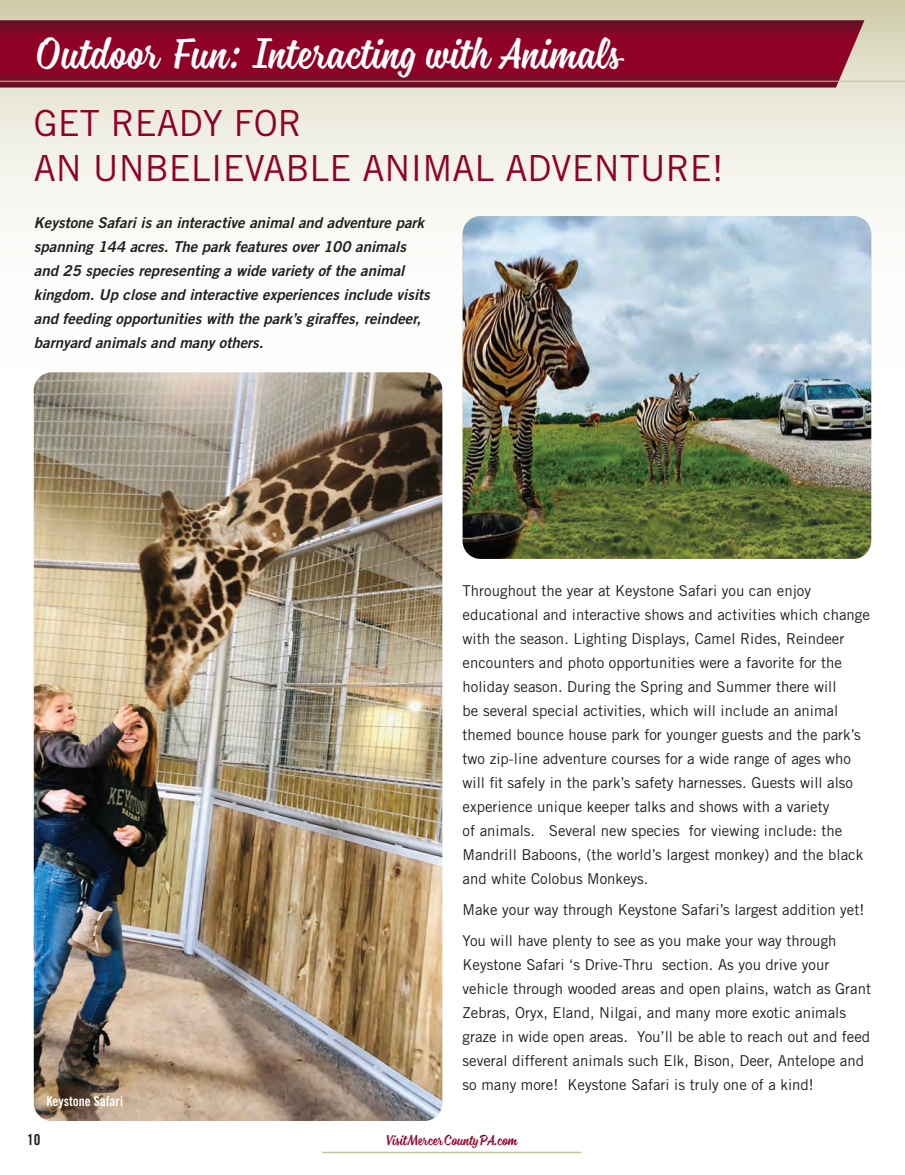
<style>
.page{position:relative;width:905px;height:1175px;background:#fff}
.page>*{position:absolute;margin:0;border:0;box-sizing:border-box;transform-origin:0 0}
.t1{font:45px "Blonde Script";color:#fff}
.t2{font:36px/45px "Trade Gothic";color:#900126}
.t3{font:15px/24px "Trade Gothic";color:#231f20}
.t4{font:italic 15px/24px "Trade Gothic Bold Two";color:#231f20}
.t5{font:15px "Blonde Script";color:#900126}
.t6{font:15px "Trade Gothic Bold Cond Twenty";color:#231f20}
.t7{font:13.5px "Trade Gothic Bold Cond Twenty";color:#fff}
</style>
<div class="page">
<hr style="left:322px;top:1151px;width:259px;height:2px;background:#c6c39b">
<svg style="left:0;top:0;width:904px;height:584px"></svg>
<svg style="left:0;top:20px;width:864px;height:68px;background:#860b2a"></svg>
<hr style="left:0;top:81px;width:904px;height:1px;background:#c6c39b">
<img style="left:462px;top:216px;width:409px;height:343px">
<img style="left:34px;top:372px;width:408px;height:748px">
<h1 class="t1" style="left:34px;top:27px;width:590px">Outdoor Fun: Interacting with Animals</h1>
<h2 class="t2" style="left:34px;top:100px;width:691px">GET READY FOR<br>AN UNBELIEVABLE ANIMAL ADVENTURE!</h2>
<p class="t4" style="left:34px;top:211px;width:397px">Keystone Safari is an interactive animal and adventure park spanning 144 acres. The park features over 100 animals and 25 species representing a wide variety of the animal kingdom. Up close and interactive experiences include visits and feeding opportunities with the park’s giraffes, reindeer, barnyard animals and many others.</p>
<p class="t7" style="left:46px;top:1093px;width:78px">Keystone Safari</p>
<p class="t3" style="left:462px;top:578px;width:409px">Throughout the year at Keystone Safari you can enjoy educational and interactive shows and activities which change with the season. Lighting Displays, Camel Rides, Reindeer encounters and photo opportunities were a favorite for the holiday season. During the Spring and Summer there will<br>be several special activities, which will include an animal themed bounce house park for younger guests and the park’s two zip-line adventure courses for a wide range of ages who will fit safely in the park’s safety harnesses. Guests will also experience unique keeper talks and shows with a variety<br>of animals. Several new species for viewing include: the Mandrill Baboons, (the world’s largest monkey) and the black and white Colobus Monkeys.</p>
<p class="t3" style="left:462px;top:894px;width:403px;line-height:30.8px">Make your way through Keystone Safari’s largest addition yet!<br>You will have plenty to see as you make your way through</p>
<p class="t3" style="left:462px;top:952px;width:410px">Keystone Safari ‘s Drive-Thru section. As you drive your vehicle through wooded areas and open plains, watch as Grant Zebras, Oryx, Eland, Nilgai, and many more exotic animals graze in wide open areas. You’ll be able to reach out and feed several different animals such Elk, Bison, Deer, Antelope and so many more! Keystone Safari is truly one of a kind!</p>
<p class="t6" style="left:27px;top:1130px;width:15px">10</p>
<p class="t5" style="left:385px;top:1131px;width:134px">VisitMercerCountyPA.com</p>
</div>
